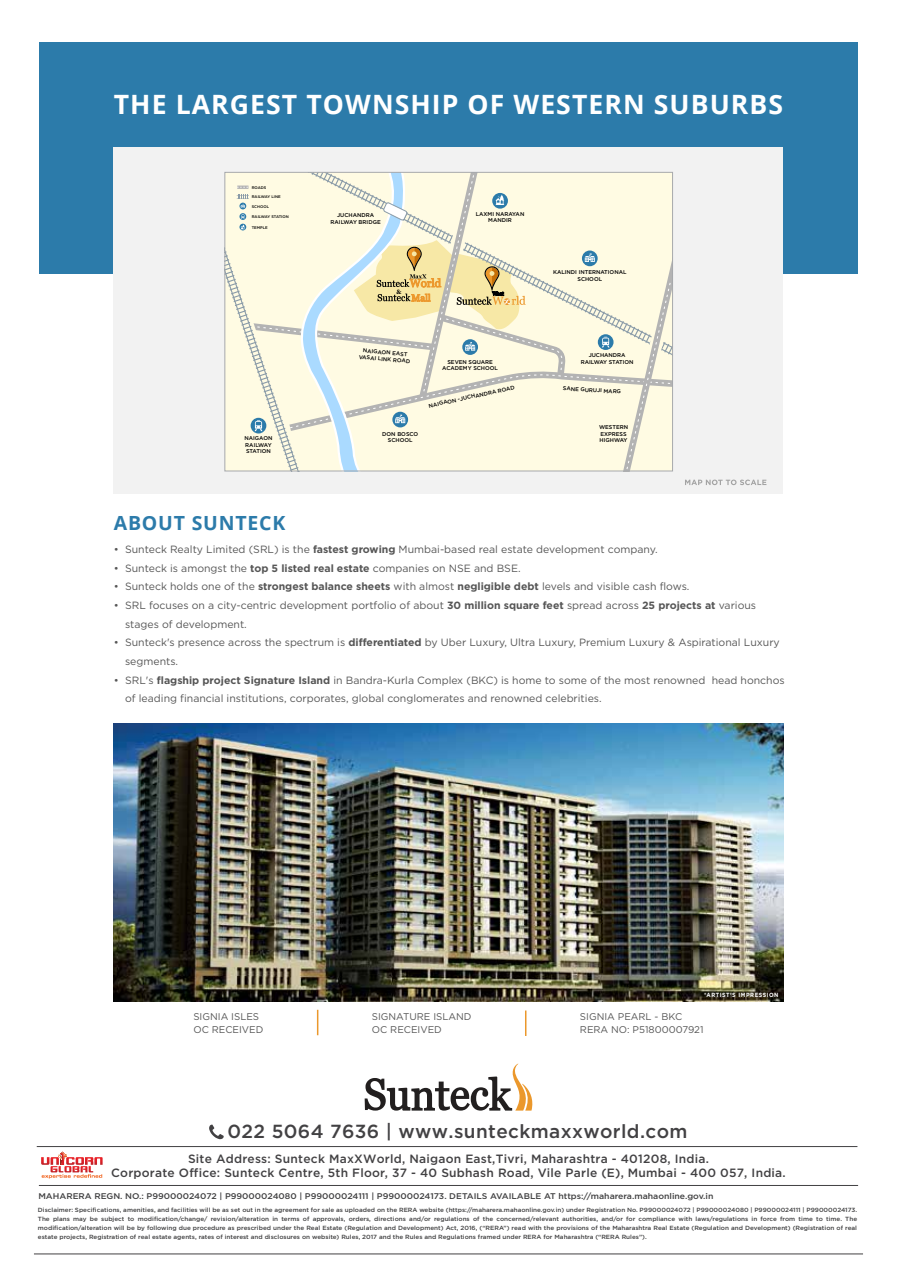
<style>
.page{position:relative;width:897px;height:1264px;background:#fff}
.page>*{position:absolute;margin:0;border:0;box-sizing:border-box;transform-origin:0 0}
.t1{font:700 26.7px "Open Sans";letter-spacing:.04em;color:#fff}
.t2{font:700 19.5px "Open Sans";letter-spacing:.04em;color:#2c7baa}
.t3{font:500 18.9px "Gotham";letter-spacing:.02em;color:#424143}
.t4{font:500 12px/14.4px "Gotham";letter-spacing:.02em;color:#424143;text-align:center}
.t5{font:10.5px/18.8px "Gotham";color:#565656}
.t6{font:9.75px "Gotham";color:#565656}
.t7{font:500 8.25px "Gotham";color:#404041;scale:1.06 1}
.t8{font:700 6.3px "Georgia";color:#000}
.t9{font:500 6px/9px "Gotham";color:#404041;text-align:justify;scale:1.06 1}
.t10{font:700 6px "Gotham";letter-spacing:.1em;color:#fff;scale:.9 1}
.t11{font:500 5.55px/6.6px "Gotham";color:#000;text-align:center}
.t12{font:500 3.9px "Gotham";color:#000}
.s1{font-weight:700}
</style>
<div class="page">
<hr style="left:37px;top:1146px;width:820px;height:1px;background:#424143">
<hr style="left:34px;top:1253px;width:829px;height:1px;background:#424143">
<hr style="left:39px;top:1185px;width:819px;height:1px;background:#424143">
<svg style="left:365px;top:1063px;width:168px;height:47px"></svg>
<svg style="left:317px;top:1009px;width:1px;height:26px"></svg>
<svg style="left:525px;top:1010px;width:1px;height:26px"></svg>
<div style="left:39px;top:42px;width:818px;height:231px;background:#2c7baa"></div>
<img style="left:114px;top:723px;width:669px;height:278px">
<div style="left:113px;top:147px;width:669px;height:347px;background:#f2f2f2"></div>
<svg style="left:225px;top:172px;width:448px;height:300px"></svg>
<svg style="left:685px;top:479px;width:81px;height:6px"></svg>
<svg style="left:209px;top:1124px;width:15px;height:15px"></svg>
<svg style="left:41px;top:1151px;width:62px;height:27px"></svg>
<h1 class="t1" style="left:114px;top:85px;width:671px">THE LARGEST TOWNSHIP OF WESTERN SUBURBS</h1>
<p class="t12" style="left:252px;top:185px;width:16px">ROADS</p>
<p class="t12" style="left:252px;top:204px;width:19px">SCHOOL</p>
<p class="t12" style="left:252px;top:225px;width:18px">TEMPLE</p>
<p class="t12" style="left:252px;top:195px;width:30px">RAILWAY LINE</p>
<p class="t12" style="left:252px;top:214px;width:38px">RAILWAY STATION</p>
<p class="t11" style="left:244px;top:434px;width:30px;text-align:left">NAIGAON<br>RAILWAY<br>STATION</p>
<h2 class="t2" style="left:114px;top:509px;width:173px">ABOUT SUNTECK</h2>
<p class="t11" style="left:331px;top:212px;width:52px">JUCHANDRA<br>RAILWAY BRIDGE</p>
<p class="t8" style="left:396px;top:287px;width:7px">&amp;</p>
<p class="t11" style="left:476px;top:210px;width:50px">LAXMI NARAYAN<br>MANDIR</p>
<p class="t11" style="left:553px;top:269px;width:75px">KALINDI INTERNATIONAL<br>SCHOOL</p>
<p class="t11" style="left:360px;top:347px;width:53px;rotate:5deg">NAIGAON EAST<br>VASAI LINK ROAD</p>
<p class="t11" style="left:382px;top:430px;width:37px">DON BOSCO<br>SCHOOL</p>
<p class="t11" style="left:442px;top:358px;width:57px">SEVEN SQUARE<br>ACADEMY SCHOOL</p>
<p class="t11" style="left:581px;top:352px;width:54px">JUCHANDRA<br>RAILWAY STATION</p>
<p class="t11" style="left:428px;top:402px;width:89px;rotate:-12deg">NAIGAON -JUCHANDRA ROAD</p>
<p class="t11" style="left:563px;top:385px;width:60px;rotate:3deg">SANE GURUJI MARG</p>
<p class="t11" style="left:599px;top:423px;width:30px;text-align:left">WESTERN<br>EXPRESS<br>HIGHWAY</p>
<h3 class="t5" style="left:114px;top:539px;width:545px">• Sunteck Realty Limited (SRL) is the <span class="s1">fastest growing</span> Mumbai-based real estate development company.</h3>
<h3 class="t5" style="left:114px;top:558px;width:408px">• Sunteck is amongst the <span class="s1">top 5 listed real estate</span> companies on NSE and BSE.</h3>
<h3 class="t5" style="left:114px;top:577px;width:577px">• Sunteck holds one of the <span class="s1">strongest balance sheets</span> with almost <span class="s1">negligible debt</span> levels and visible cash flows.</h3>
<h3 class="t5" style="left:125px;top:595px;width:632px;text-indent:-11px">• SRL focuses on a city-centric development portfolio of about <span class="s1">30 million square feet</span> spread across <span class="s1">25 projects at</span> various stages of development.</h3>
<h3 class="t5" style="left:125px;top:633px;width:656px;text-indent:-11px">• Sunteck's presence across the spectrum is <span class="s1">differentiated</span> by Uber Luxury, Ultra Luxury, Premium Luxury &amp; Aspirational Luxury segments.</h3>
<h3 class="t5" style="left:125px;top:670px;width:661px;text-indent:-11px">• SRL's <span class="s1">flagship project Signature Island</span> in Bandra-Kurla Complex (BKC) is home to some of the most renowned head honchos of leading financial institutions, corporates, global conglomerates and renowned celebrities.</h3>
<h3 class="t6" style="left:193px;top:1010px;width:67px">SIGNIA ISLES</h3>
<h3 class="t6" style="left:193px;top:1024px;width:72px">OC RECEIVED</h3>
<h3 class="t6" style="left:372px;top:1010px;width:101px">SIGNATURE ISLAND</h3>
<h3 class="t6" style="left:372px;top:1024px;width:72px">OC RECEIVED</h3>
<h3 class="t6" style="left:580px;top:1011px;width:104px">SIGNIA PEARL - BKC</h3>
<p class="t10" style="left:704px;top:991px;width:84px">*ARTIST’S IMPRESSION</p>
<h3 class="t6" style="left:580px;top:1024px;width:125px">RERA NO: P51800007921</h3>
<h3 class="t3" style="left:227px;top:1120px;width:461px">022 5064 7636 | www.sunteckmaxxworld.com</h3>
<h3 class="t4" style="left:111px;top:1151px;width:676px">Site Address: Sunteck MaxXWorld, Naigaon East,Tivri, Maharashtra - 401208, India.<br>Corporate Office: Sunteck Centre, 5th Floor, 37 - 40 Subhash Road, Vile Parle (E), Mumbai - 400 057, India.</h3>
<h3 class="t7" style="left:38px;top:1191px;width:638px">MAHARERA REGN. NO.: P99000024072 | P99000024080 | P99000024111 | P99000024173. DETAILS AVAILABLE AT https://maharera.mahaonline.gov.in</h3>
<p class="t9" style="left:38px;top:1205px;width:774px">Disclaimer: Specifications, amenities, and facilities will be as set out in the agreement for sale as uploaded on the RERA website (https://maharera.mahaonline.gov.in) under Registration No. P99000024072 | P99000024080 | P99000024111 | P99000024173.<br>The plans may be subject to modification/change/ revision/alteration in terms of approvals, orders, directions and/or regulations of the concerned/relevant authorities, and/or for compliance with laws/regulations in force from time to time. The modification/alteration will be by following due procedure as prescribed under the Real Estate (Regulation and Development) Act, 2016, (“RERA”) read with the provisions of the Maharashtra Real Estate (Regulation and Development) (Registration of real estate projects, Registration of real estate agents, rates of interest and disclosures on website) Rules, 2017 and the Rules and Regulations framed under RERA for Maharashtra (“RERA Rules”).</p>
</div>
